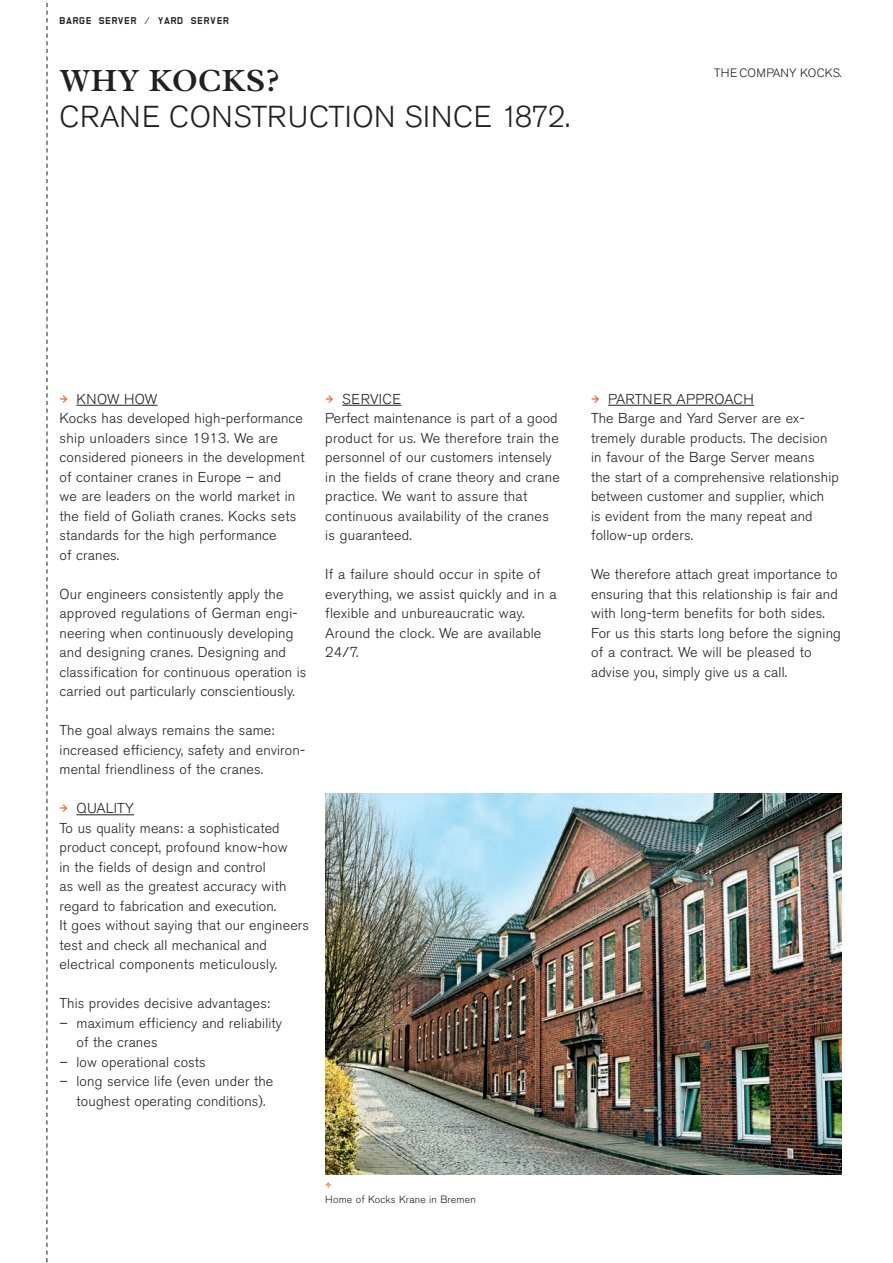
<style>
.page{position:relative;width:893px;height:1263px;background:#fff}
.page>*{position:absolute;margin:0;border:0;box-sizing:border-box;transform-origin:0 0}
.t1{font:600 30.75px "Plantin";color:#231f20}
.t2{font:300 30px "Akzidenz Grotesk BE";letter-spacing:.02em;color:#231f20}
.t3{font:300 14.25px/19.5px "Akzidenz Grotesk BE";letter-spacing:.01em;color:#231f20}
.t4{font:300 12px "Akzidenz Grotesk BE";letter-spacing:.01em;color:#231f20}
.t5{font:300 10.5px "Akzidenz Grotesk BE";letter-spacing:.01em;color:#231f20}
.t6{font:10.5px "Office";color:#f15921}
.t7{font:700 9.75px "Kranunion Office";letter-spacing:.06em;color:#231f20}
.s1{font-family:"Office";font-weight:400;color:#f15921}
</style>
<div class="page">
<hr style="left:77px;top:405px;width:81px;height:1px;background:#231f20">
<hr style="left:77px;top:814px;width:57px;height:1px;background:#231f20">
<hr style="left:342px;top:405px;width:59px;height:1px;background:#231f20">
<img style="left:325px;top:794px;width:517px;height:380px">
<hr style="left:608px;top:405px;width:146px;height:1px;background:#231f20">
<svg style="left:47px;top:3px;width:1px;height:1259px"></svg>
<p class="t7" style="left:60px;top:15px;width:171px">BARGE SERVER / YARD SERVER</p>
<h1 class="t1" style="left:60px;top:63px;width:222px">WHY KOCKS?</h1>
<h2 class="t2" style="left:60px;top:100px;width:512px">CRANE CONSTRUCTION SINCE 1872.</h2>
<p class="t4" style="left:714px;top:66px;width:129px">THE COMPANY KOCKS.</p>
<p class="t3" style="left:60px;top:389px;width:247px"><span class="s1">Q</span> KNOW HOW<br>Kocks has developed high-performance ship unloaders since 1913. We are considered pioneers in the development of container cranes in Europe – and<br>we are leaders on the world market in the field of Goliath cranes. Kocks sets standards for the high performance<br>of cranes.</p>
<p class="t3" style="left:60px;top:584px;width:248px">Our engineers consistently apply the approved regulations of German engi&shy;neering when continuously developing and designing cranes. Designing and classification for continuous operation is carried out particularly conscientiously.</p>
<p class="t3" style="left:60px;top:721px;width:247px">The goal always remains the same: increased efficiency, safety and environ&shy;mental friendliness of the cranes.</p>
<p class="t3" style="left:60px;top:799px;width:251px"><span class="s1">Q</span> QUALITY<br>To us quality means: a sophisticated product concept, profound know-how<br>in the fields of design and control<br>as well as the greatest accuracy with regard to fabrication and execution.<br>It goes without saying that our engineers test and check all mechanical and electrical components meticulously.</p>
<p class="t3" style="left:60px;top:994px;width:212px">This provides decisive advantages:</p>
<p class="t3" style="left:77px;top:1013px;width:207px;text-indent:-17px">– maximum efficiency and reliability of the cranes</p>
<p class="t3" style="left:60px;top:1052px;width:148px">– low operational costs</p>
<p class="t3" style="left:77px;top:1072px;width:198px;text-indent:-17px">– long service life (even under the toughest operating conditions).</p>
<p class="t3" style="left:325px;top:389px;width:236px"><span class="s1">Q</span> SERVICE<br>Perfect maintenance is part of a good product for us. We therefore train the personnel of our customers intensely in the fields of crane theory and crane practice. We want to assure that continuous availability of the cranes is guar anteed.</p>
<p class="t3" style="left:325px;top:565px;width:233px">If a failure should occur in spite of every thing, we assist quickly and in a flexible and unbureaucratic way.<br>Around the clock. We are available<br>24/7.</p>
<p class="t6" style="left:325px;top:1179px;width:8px">O</p>
<p class="t5" style="left:325px;top:1193px;width:152px">Home of Kocks Krane in Bremen</p>
<p class="t3" style="left:591px;top:389px;width:249px"><span class="s1">Q</span> PARTNER APPROACH<br>The Barge and Yard Server are ex&shy;tremely durable products. The decision in favour of the Barge Server means<br>the start of a comprehensive relationship between customer and supplier, which<br>is evident from the many repeat and follow-up orders.</p>
<p class="t3" style="left:591px;top:565px;width:251px">We therefore attach great importance to ensuring that this relationship is fair and with long-term benefits for both sides.<br>For us this starts long before the signing of a contract. We will be pleased to advise you, simply give us a call.</p>
</div>
